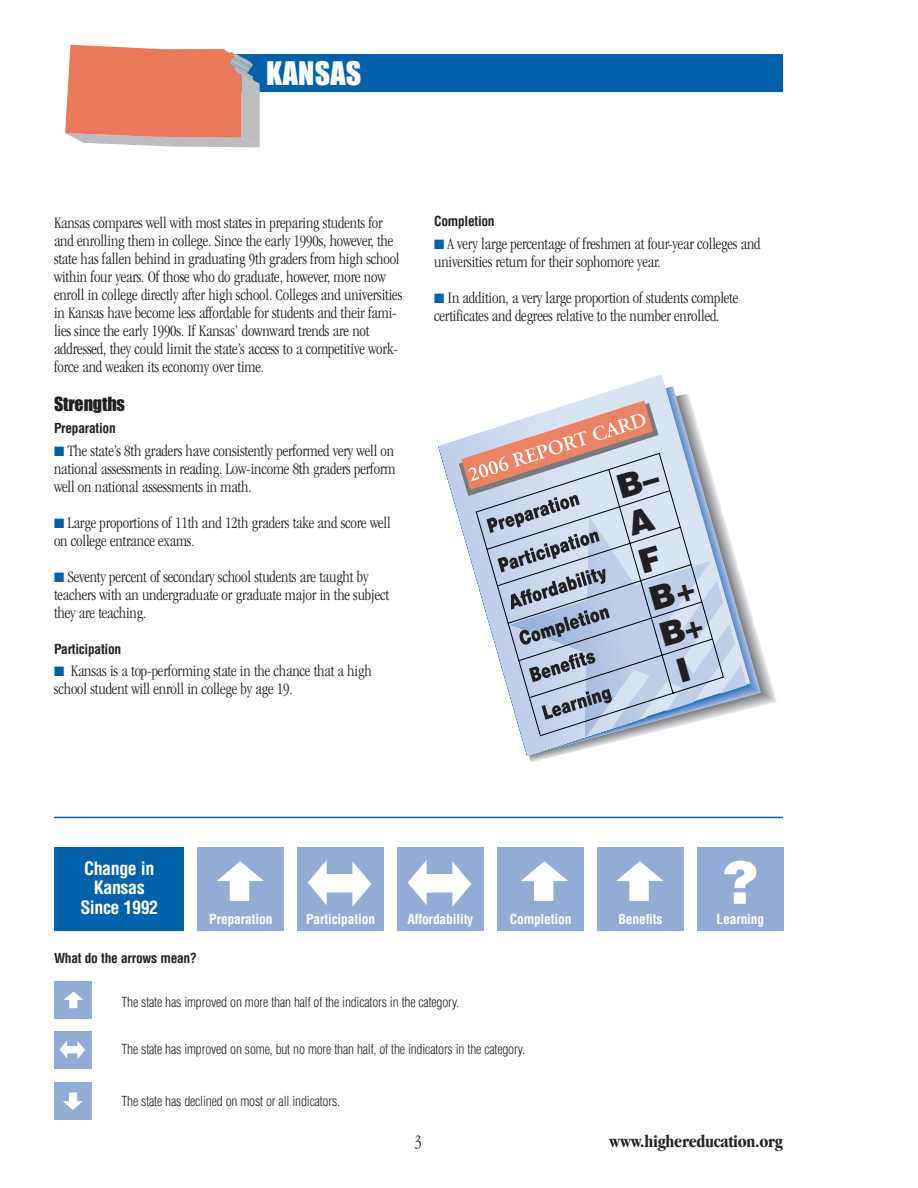
<style>
.page{position:relative;width:918px;height:1188px;background:#fff}
.page>*{position:absolute;margin:0;border:0;box-sizing:border-box;transform-origin:0 0}
.t1{font:900 58.35px "Helvetica";color:#fff}
.t2{font:900 33px/38.7px "Helvetica";color:#231f20}
.t3{font:30px "Impact";letter-spacing:.005em;color:#fff}
.t4{font:700 condensed 18px "Garamond";letter-spacing:-.015em;color:#231f20}
.t5{font:700 condensed 18px/19.5px "Helvetica";letter-spacing:-.025em;color:#fff;text-align:center}
.t6{font:18px "Impact";letter-spacing:-.01em;color:#231f20}
.t7{font:300 condensed 18px "Garamond";color:#231f20}
.t8{font:300 condensed 16.5px/18px "Garamond";letter-spacing:-.01em;color:#231f20}
.t9{font:300 condensed 13.5px "Helvetica";letter-spacing:-.015em;color:#231f20}
.t10{font:700 condensed 13.5px "Helvetica";letter-spacing:-.01em;color:#fff}
.t11{font:700 condensed 13.5px "Helvetica";letter-spacing:-.02em;color:#231f20}
.s1{color:#0161aa}
</style>
<div class="page">
<div style="left:218px;top:54px;width:565px;height:38px;background:#0161aa"></div>
<svg style="left:65px;top:45px;width:195px;height:102px;background:#df8c75"></svg>
<svg style="left:579px;top:374px;width:171px;height:338px"></svg>
<svg style="left:724px;top:516px;width:11px;height:199px;background:#bac5d7"></svg>
<svg style="left:724px;top:665px;width:23px;height:29px"></svg>
<svg style="left:659px;top:452px;width:65px;height:279px;background:#c0ccdf"></svg>
<svg style="left:439px;top:401px;width:220px;height:355px"></svg>
<div style="left:54px;top:981px;width:38px;height:38px;background:#93acd6"></div>
<svg style="left:64px;top:992px;width:20px;height:16px"></svg>
<div style="left:54px;top:1082px;width:38px;height:38px;background:#93acd6"></div>
<svg style="left:63px;top:1093px;width:20px;height:17px"></svg>
<div style="left:54px;top:1031px;width:38px;height:38px;background:#93acd6"></div>
<svg style="left:60px;top:1040px;width:25px;height:19px"></svg>
<hr style="left:54px;top:817px;width:729px;height:1px;background:#0161aa">
<div style="left:597px;top:848px;width:87px;height:83px;background:#93acd6"></div>
<svg style="left:616px;top:861px;width:48px;height:40px"></svg>
<div style="left:497px;top:848px;width:87px;height:83px;background:#93acd6"></div>
<svg style="left:521px;top:861px;width:47px;height:40px"></svg>
<div style="left:398px;top:848px;width:86px;height:83px;background:#93acd6"></div>
<svg style="left:408px;top:860px;width:63px;height:47px"></svg>
<div style="left:298px;top:848px;width:86px;height:83px;background:#93acd6"></div>
<svg style="left:308px;top:860px;width:63px;height:47px"></svg>
<div style="left:198px;top:848px;width:86px;height:83px;background:#93acd6"></div>
<svg style="left:217px;top:861px;width:47px;height:40px"></svg>
<div style="left:55px;top:848px;width:129px;height:83px;background:#0161aa"></div>
<div style="left:697px;top:848px;width:87px;height:83px;background:#93acd6"></div>
<h3 class="t3" style="left:266px;top:64px;width:97px">KANSAS</h3>
<p class="t8" style="left:54px;top:215px;width:350px">Kansas compares well with most states in preparing students for and enrolling them in college. Since the early 1990s, however, the state has fallen behind in graduating 9th graders from high school within four years. Of those who do graduate, however, more now enroll in college directly after high school. Colleges and universities in Kansas have become less affordable for students and their fami&shy;lies since the early 1990s. If Kansas’ downward trends are not addressed, they could limit the state’s access to a competitive work&shy;force and weaken its economy over time.</p>
<p class="t6" style="left:54px;top:398px;width:73px">Strengths</p>
<p class="t11" style="left:54px;top:423px;width:63px">Preparation</p>
<p class="t8" style="left:54px;top:443px;width:343px;text-align:justify"><span class="s1">■</span> The state’s 8th graders have consistently performed very well on national assessments in reading. Low-income 8th graders perform well on national assessments in math.</p>
<p class="t8" style="left:54px;top:515px;width:338px"><span class="s1">■</span> Large proportions of 11th and 12th graders take and score well on college entrance exams.</p>
<p class="t8" style="left:54px;top:569px;width:337px"><span class="s1">■</span> Seventy percent of secondary school students are taught by teachers with an undergraduate or graduate major in the subject they are teaching.</p>
<p class="t11" style="left:54px;top:644px;width:69px">Participation</p>
<p class="t8" style="left:54px;top:663px;width:319px"><span class="s1">■</span> Kansas is a top-performing state in the chance that a high school student will enroll in college by age 19.</p>
<p class="t11" style="left:434px;top:216px;width:62px">Completion</p>
<p class="t8" style="left:434px;top:236px;width:328px"><span class="s1">■</span> A very large percentage of freshmen at four-year colleges and universities return for their sophomore year.</p>
<p class="t8" style="left:434px;top:290px;width:306px"><span class="s1">■</span> In addition, a very large proportion of students complete certificates and degrees relative to the number enrolled.</p>
<h2 class="t2" style="left:613px;top:471px;width:49px;rotate:-16deg">B–<br>A<br>F<br>B+<br>B+<br>I</h2>
<p class="t5" style="left:80px;top:860px;width:79px">Change in<br>Kansas<br>Since 1992</p>
<p class="t11" style="left:54px;top:953px;width:144px">What do the arrows mean?</p>
<p class="t10" style="left:209px;top:914px;width:65px">Preparation</p>
<p class="t10" style="left:306px;top:914px;width:70px">Participation</p>
<p class="t10" style="left:407px;top:914px;width:67px">Affordability</p>
<p class="t10" style="left:510px;top:914px;width:63px">Completion</p>
<p class="t10" style="left:618px;top:914px;width:46px">Benefits</p>
<p class="t9" style="left:122px;top:997px;width:339px">The state has improved on more than half of the indicators in the category.</p>
<p class="t9" style="left:122px;top:1044px;width:405px">The state has improved on some, but no more than half, of the indicators in the category.</p>
<p class="t9" style="left:122px;top:1096px;width:220px">The state has declined on most or all indicators.</p>
<h1 class="t1" style="left:723px;top:862px;width:37px">?</h1>
<p class="t10" style="left:716px;top:914px;width:49px">Learning</p>
<p class="t7" style="left:415px;top:1134px;width:9px">3</p>
<p class="t4" style="left:609px;top:1134px;width:175px">www.highereducation.org</p>
</div>
